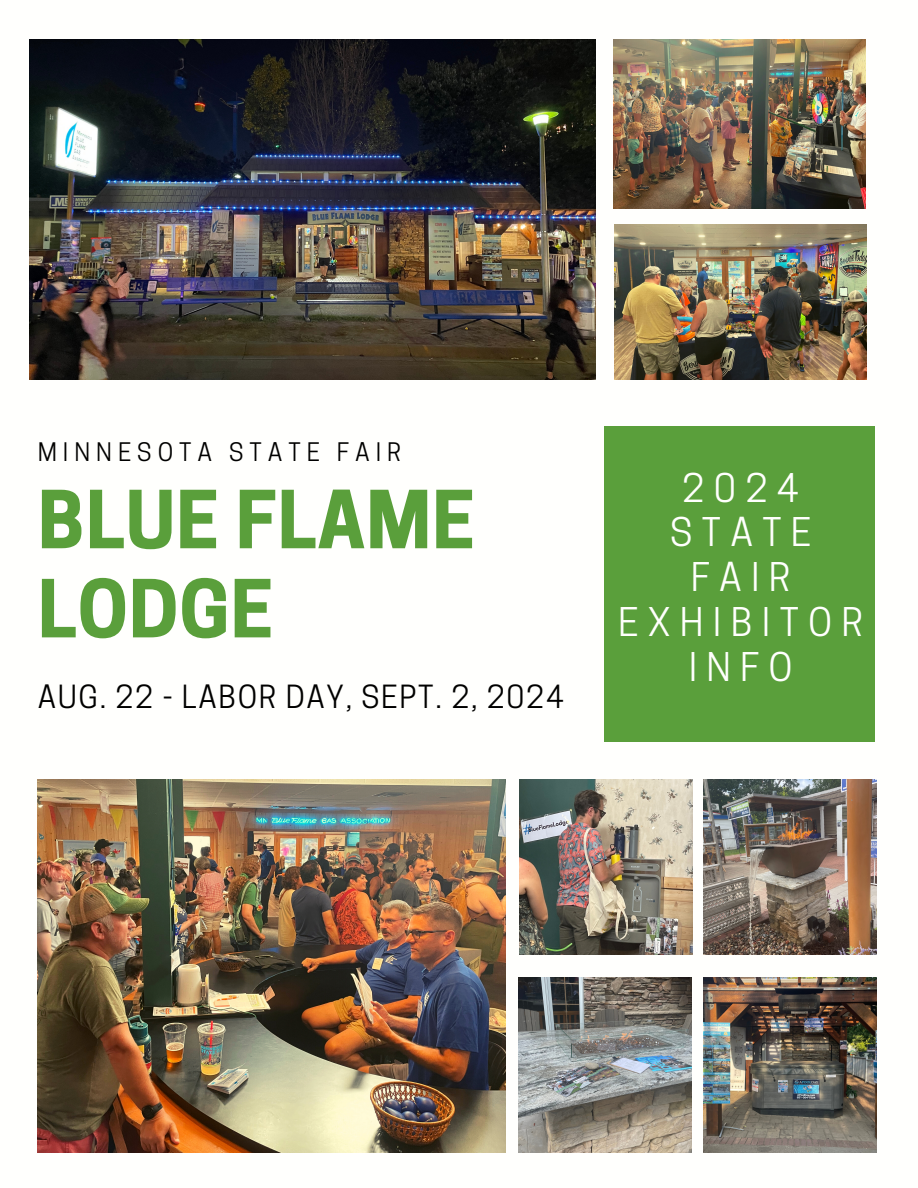
<style>
.page{position:relative;width:918px;height:1188px;background:#fff}
.page>*{position:absolute;margin:0;border:0;box-sizing:border-box;transform-origin:0 0}
.t1{font:700 75px "Cooper Hewitt";letter-spacing:.01em;color:#5a9f3b}
.t2{font:37.2px/44.7px "Cooper Hewitt";letter-spacing:.25em;color:#fffffd;text-align:center}
.t3{font:30px "Cooper Hewitt";letter-spacing:.055em;color:#000}
.t4{font:24px "Cooper Hewitt";letter-spacing:.25em;color:#000}
</style>
<div class="page">
<div style="left:604px;top:426px;width:271px;height:316px;background:#5a9f3b"></div>
<img style="left:38px;top:780px;width:468px;height:373px">
<img style="left:29px;top:39px;width:566px;height:341px">
<img style="left:704px;top:977px;width:173px;height:176px">
<img style="left:704px;top:780px;width:173px;height:174px">
<img style="left:518px;top:977px;width:174px;height:176px">
<img style="left:520px;top:780px;width:173px;height:174px">
<img style="left:613px;top:39px;width:252px;height:170px">
<img style="left:615px;top:225px;width:252px;height:154px">
<p class="t4" style="left:38px;top:443px;width:365px">MINNESOTA STATE FAIR</p>
<p class="t1" style="left:38px;top:492px;width:439px">BLUE FLAME</p>
<p class="t1" style="left:38px;top:581px;width:237px">LODGE</p>
<p class="t3" style="left:38px;top:685px;width:528px">AUG. 22 - LABOR DAY, SEPT. 2, 2024</p>
<p class="t2" style="left:682px;top:470px;width:119px">2024</p>
<p class="t2" style="left:670px;top:515px;width:142px">STATE<br>FAIR</p>
<p class="t2" style="left:618px;top:604px;width:247px">EXHIBITOR</p>
<p class="t2" style="left:689px;top:649px;width:106px">INFO</p>
</div>
